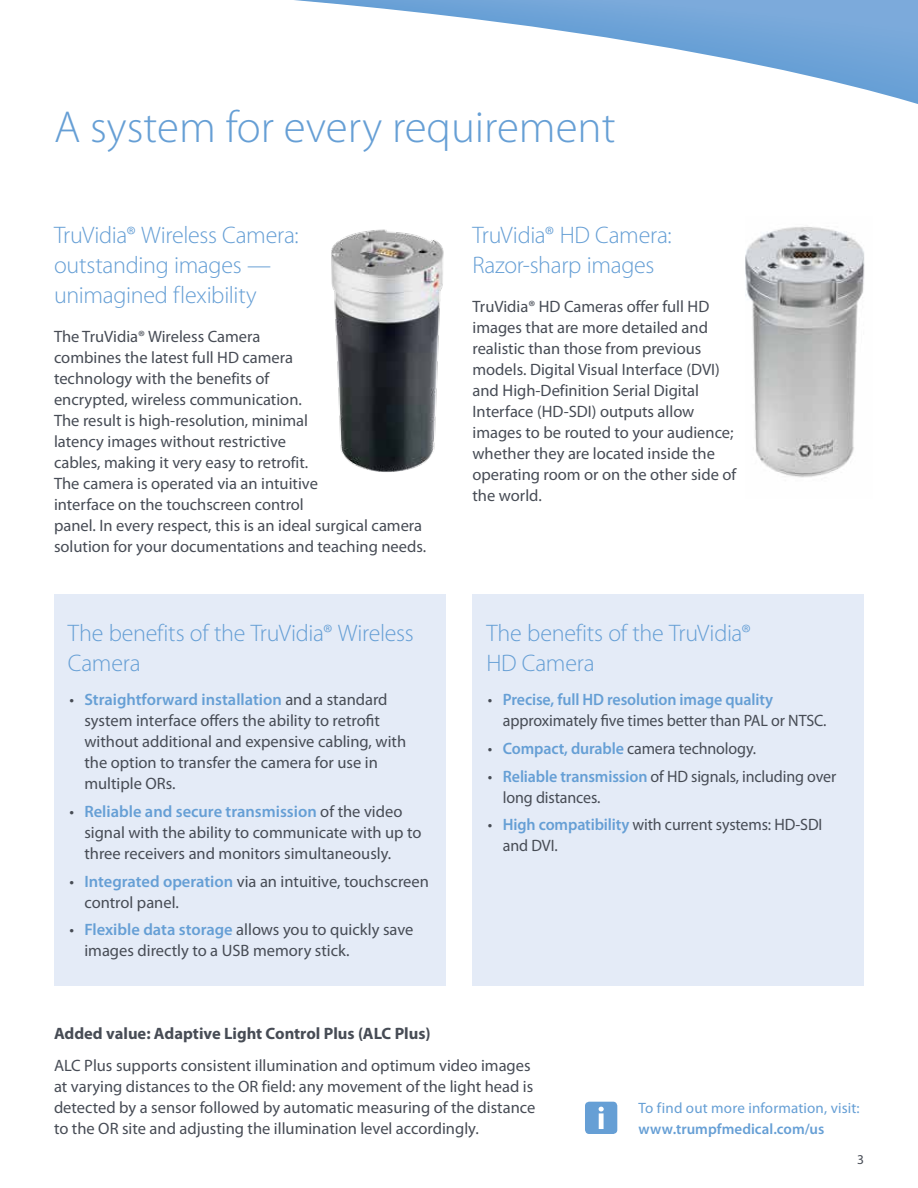
<style>
.page{position:relative;width:918px;height:1188px;background:#fff}
.page>*{position:absolute;margin:0;border:0;box-sizing:border-box;transform-origin:0 0}
.t1{font:300 45px "Myriad Pro";color:#669fd5}
.t2{font:300 24px/30px "Myriad Pro";letter-spacing:-.01em;color:#669fd5}
.t3{font:16.5px/21px "Myriad Pro";color:#474c55}
.t4{font:700 16.5px "Myriad Pro";color:#474c55}
.t5{font:15px "Myriad Pro";letter-spacing:.01em;color:#669fd5}
.t6{font:600 15px "Myriad Pro";color:#669fd5}
.t7{font:13.5px "Myriad Pro";color:#474c55}
.s1{font-weight:600;color:#669fd5}
</style>
<div class="page">
<div style="left:585px;top:1102px;width:32px;height:32px;background:#669fd5;border-radius:4px"></div>
<svg style="left:599px;top:1107px;width:5px;height:22px"></svg>
<div style="left:54px;top:594px;width:392px;height:392px;background:#e4ebf7"></div>
<div style="left:472px;top:594px;width:392px;height:392px;background:#e4ebf7"></div>
<svg style="left:810px;top:76px;width:108px;height:2px"></svg>
<svg style="left:801px;top:74px;width:117px;height:2px"></svg>
<svg style="left:792px;top:72px;width:126px;height:2px"></svg>
<svg style="left:783px;top:70px;width:135px;height:2px"></svg>
<svg style="left:773px;top:68px;width:145px;height:2px"></svg>
<svg style="left:294px;top:0;width:624px;height:68px"></svg>
<img style="left:745px;top:227px;width:120px;height:251px">
<img style="left:331px;top:229px;width:113px;height:243px">
<h1 class="t1" style="left:54px;top:102px;width:563px">A system for every requirement</h1>
<h2 class="t2" style="left:54px;top:220px;width:246px">TruVidia® Wireless Camera: outstanding images — unimagined flexibility</h2>
<p class="t3" style="left:54px;top:326px;width:374px">The TruVidia® Wireless Camera<br>combines the latest full HD camera<br>technology with the benefits of<br>encrypted, wireless communication.<br>The result is high-resolution, minimal<br>latency images without restrictive<br>cables, making it very easy to retrofit.<br>The camera is operated via an intuitive<br>interface on the touchscreen control<br>panel. In every respect, this is an ideal surgical camera solution for your documentations and teaching needs.</p>
<h2 class="t2" style="left:68px;top:618px;width:347px">The benefits of the TruVidia® Wireless<br>Camera</h2>
<p class="t3" style="left:84px;top:689px;width:323px;text-indent:-15px">• <span class="s1">Straightforward installation</span> and a standard system interface offers the ability to retrofit without additional and expensive cabling, with the option to transfer the camera for use in multiple ORs.</p>
<p class="t3" style="left:84px;top:801px;width:339px;text-indent:-15px">• <span class="s1">Reliable and secure transmission</span> of the video signal with the ability to communicate with up to three receivers and monitors simultaneously.</p>
<p class="t3" style="left:84px;top:871px;width:346px;text-indent:-15px">• <span class="s1">Integrated operation</span> via an intuitive, touchscreen control panel.</p>
<p class="t3" style="left:84px;top:920px;width:331px;text-indent:-15px">• <span class="s1">Flexible data storage</span> allows you to quickly save images directly to a USB memory stick.</p>
<h2 class="t2" style="left:472px;top:220px;width:201px">TruVidia® HD Camera:<br>Razor-sharp images</h2>
<p class="t3" style="left:472px;top:296px;width:265px">TruVidia® HD Cameras offer full HD images that are more detailed and realistic than those from previous models. Digital Visual Interface (DVI) and High-Definition Serial Digital Interface (HD-SDI) outputs allow images to be routed to your audience; whether they are located inside the operating room or on the other side of the world.</p>
<h2 class="t2" style="left:486px;top:618px;width:266px">The benefits of the TruVidia®<br>HD Camera</h2>
<p class="t3" style="left:503px;top:689px;width:325px;text-indent:-15px">• <span class="s1">Precise, full HD resolution image quality </span>approximately five times better than PAL or NTSC.</p>
<p class="t3" style="left:488px;top:738px;width:270px">• <span class="s1">Compact, durable</span> camera technology.</p>
<p class="t3" style="left:503px;top:766px;width:335px;text-indent:-15px">• <span class="s1">Reliable transmission</span> of HD signals, including over long distances.</p>
<p class="t3" style="left:503px;top:815px;width:321px;text-indent:-15px">• <span class="s1">High compatibility</span> with current systems: HD-SDI and DVI.</p>
<p class="t4" style="left:54px;top:1024px;width:378px">Added value: Adaptive Light Control Plus (ALC Plus)</p>
<p class="t3" style="left:54px;top:1055px;width:483px">ALC Plus supports consistent illumination and optimum video images at varying distances to the OR field: any movement of the light head is detected by a sensor followed by automatic measuring of the distance to the OR site and adjusting the illumination level accordingly.</p>
<p class="t5" style="left:639px;top:1100px;width:223px">To find out more information, visit:</p>
<p class="t6" style="left:639px;top:1121px;width:187px">www.trumpfmedical.com/us</p>
<p class="t7" style="left:857px;top:1152px;width:8px">3</p>
</div>
